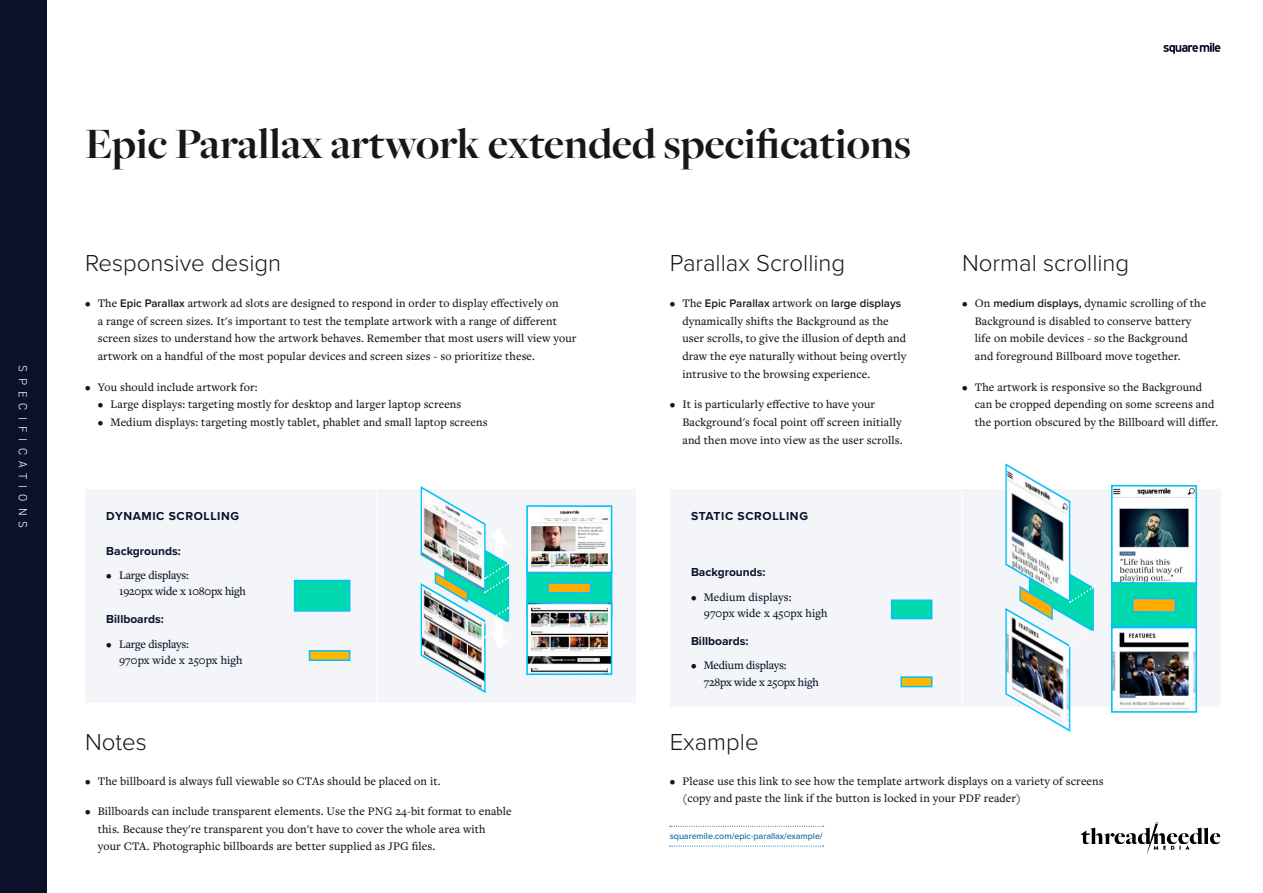
<style>
.page{position:relative;width:1263px;height:893px;background:#fff}
.page>*{position:absolute;margin:0;border:0;box-sizing:border-box;transform-origin:0 0}
.t1{font:700 45px "Freight Big Pro";color:#181716}
.t2{font:300 24px "Proxima Nova";color:#181716}
.t3{font:500 12px/17.7px "Freight Text Pro";letter-spacing:.01em;color:#181716}
.t4{font:500 12px/16.2px "Freight Text Pro";letter-spacing:-.02em;color:#0c112a}
.t5{font:700 12px "Proxima Nova";color:#0c112a}
.t6{font:500 12px/16.2px "Freight Text Pro";letter-spacing:.01em;color:#0c112a}
.t7{font:500 12px/16.2px "Freight Text Pro";color:#0c112a}
.t8{font:700 12px "Proxima Nova";letter-spacing:.05em;color:#0c112a}
.t9{font:300 12px "DIN2014";letter-spacing:.51em;color:#fff}
.t10{font:600 11.4px "Proxima Nova";color:#181716}
.t11{font:500 9px "Proxima Nova";letter-spacing:-.01em;color:#0e6ca1}
.s1{font-family:"Proxima Nova";font-weight:600;font-size:11.4px}
.s2{font-family:"Freight Text Pro";font-weight:500;font-size:12px}
</style>
<div class="page">
<div style="left:0;top:0;width:47px;height:893px;background:#0c112a"></div>
<svg style="left:1081px;top:822px;width:139px;height:33px"></svg>
<svg style="left:1163px;top:43px;width:57px;height:11px"></svg>
<svg style="left:670px;top:845px;width:154px;height:2px"></svg>
<svg style="left:670px;top:826px;width:154px;height:1px"></svg>
<div style="left:85px;top:490px;width:551px;height:213px;background:#f3f5f8"></div>
<img style="left:420px;top:486px;width:90px;height:207px">
<div style="left:527px;top:559px;width:84px;height:58px;background:#00d9ad"></div>
<div style="left:526px;top:558px;width:86px;height:60px;border:2px solid #00c1ff"></div>
<img style="left:529px;top:508px;width:80px;height:63px">
<div style="left:526px;top:505px;width:86px;height:69px;border:2px solid #00c1ff"></div>
<img style="left:529px;top:605px;width:80px;height:67px">
<div style="left:526px;top:602px;width:86px;height:73px;border:2px solid #00c1ff"></div>
<div style="left:548px;top:583px;width:43px;height:10px;background:#ffac00"></div>
<div style="left:547px;top:582px;width:44px;height:12px;border:2px solid #00c1ff"></div>
<div style="left:294px;top:580px;width:56px;height:32px;background:#00d9ad;border:2px solid #00c1ff"></div>
<div style="left:309px;top:650px;width:41px;height:11px;background:#ffb700;border:2px solid #00c1ff"></div>
<hr style="left:377px;top:490px;width:1px;height:213px;background:#fff">
<div style="left:670px;top:490px;width:550px;height:217px;background:#f3f5f8"></div>
<img style="left:1005px;top:463px;width:89px;height:269px">
<div style="left:1112px;top:569px;width:84px;height:58px;background:#00d9ad"></div>
<div style="left:1111px;top:568px;width:86px;height:59px;border:2px solid #00c1ff"></div>
<img style="left:1114px;top:488px;width:80px;height:93px">
<div style="left:1111px;top:485px;width:86px;height:99px;border:2px solid #00c1ff"></div>
<img style="left:1114px;top:630px;width:80px;height:79px">
<div style="left:1111px;top:627px;width:86px;height:86px;border:2px solid #00c1ff"></div>
<div style="left:1133px;top:598px;width:42px;height:14px;background:#ffac00"></div>
<div style="left:1132px;top:598px;width:44px;height:15px;border:2px solid #00c1ff"></div>
<hr style="left:961px;top:491px;width:2px;height:313px;background:#fff">
<div style="left:891px;top:599px;width:41px;height:20px;background:#00d9ad;border:2px solid #00c1ff"></div>
<div style="left:900px;top:676px;width:32px;height:11px;background:#ffb700;border:2px solid #00c1ff"></div>
<p class="t9" style="left:30px;top:365px;width:165px;rotate:90deg">SPECIFICATIONS</p>
<h1 class="t1" style="left:85px;top:114px;width:828px">Epic Parallax artwork extended specifications</h1>
<h2 class="t2" style="left:85px;top:245px;width:198px">Responsive design</h2>
<p class="t3" style="left:98px;top:294px;width:480px;text-indent:-13px">• The <span class="s1">Epic Parallax</span> artwork ad slots are designed to respond in order to display effectively on<br>a range of screen sizes. It's important to test the template artwork with a range of different screen sizes to understand how the artwork behaves. Remember that most users will view your artwork on a handful of the most popular devices and screen sizes - so prioritize these.</p>
<p class="t3" style="left:85px;top:377px;width:174px">• You should include artwork for:</p>
<p class="t3" style="left:98px;top:395px;width:365px">• Large displays: targeting mostly for desktop and larger laptop screens</p>
<p class="t3" style="left:98px;top:413px;width:391px">• Medium displays: targeting mostly tablet, phablet and small laptop screens</p>
<p class="t8" style="left:106px;top:507px;width:134px">DYNAMIC SCROLLING</p>
<p class="t5" style="left:106px;top:542px;width:76px">Backgrounds:</p>
<p class="t4" style="left:119px;top:567px;width:128px;text-indent:-13px">• Large displays:<br>1920px wide x 1080px high</p>
<p class="t5" style="left:106px;top:610px;width:59px">Billboards:</p>
<p class="t7" style="left:119px;top:635px;width:125px;text-indent:-13px">• Large displays:<br>970px wide x 250px high</p>
<h2 class="t2" style="left:85px;top:724px;width:63px">Notes</h2>
<p class="t3" style="left:85px;top:771px;width:357px">• The billboard is always full viewable so CTAs should be placed on it.</p>
<p class="t3" style="left:98px;top:802px;width:415px;text-indent:-13px">• Billboards can include transparent elements. Use the PNG 24-bit format to enable this. Because they're transparent you don't have to cover the whole area with<br>your CTA. Photographic billboards are better supplied as JPG files.</p>
<h2 class="t2" style="left:670px;top:245px;width:177px">Parallax Scrolling</h2>
<h2 class="t2" style="left:962px;top:245px;width:169px">Normal scrolling</h2>
<p class="t10" style="left:670px;top:295px;width:233px"><span class="s2">• The</span> Epic Parallax <span class="s2">artwork on</span> large displays</p>
<p class="t3" style="left:682px;top:312px;width:225px">dynamically shifts the Background as the user scrolls, to give the illusion of depth and draw the eye naturally without being overtly intrusive to the browsing experience.</p>
<p class="t3" style="left:682px;top:395px;width:222px;text-indent:-13px">• It is particularly effective to have your<br>Background's focal point off screen initially and then move into view as the user scrolls.</p>
<p class="t8" style="left:691px;top:507px;width:118px">STATIC SCROLLING</p>
<p class="t5" style="left:691px;top:563px;width:76px">Backgrounds:</p>
<p class="t6" style="left:704px;top:588px;width:125px;text-indent:-13px">• Medium displays:<br>970px wide x 450px high</p>
<p class="t5" style="left:691px;top:632px;width:59px">Billboards:</p>
<p class="t4" style="left:704px;top:657px;width:117px;text-indent:-13px">• Medium displays:<br>728px wide x 250px high</p>
<h2 class="t2" style="left:670px;top:724px;width:90px">Example</h2>
<p class="t3" style="left:975px;top:294px;width:233px;text-indent:-13px">• On <span class="s1">medium displays</span>, dynamic scrolling of the Background is disabled to conserve battery life on mobile devices - so the Background and foreground Billboard move together.</p>
<p class="t3" style="left:975px;top:377px;width:245px;text-indent:-13px">• The artwork is responsive so the Background can be cropped depending on some screens and the portion obscured by the Billboard will differ.</p>
<p class="t3" style="left:682px;top:771px;width:423px;text-indent:-13px">• Please use this link to see how the template artwork displays on a variety of screens (copy and paste the link if the button is locked in your PDF reader)</p>
<p class="t11" style="left:670px;top:830px;width:154px">squaremile.com/epic-parallax/example/</p>
</div>
